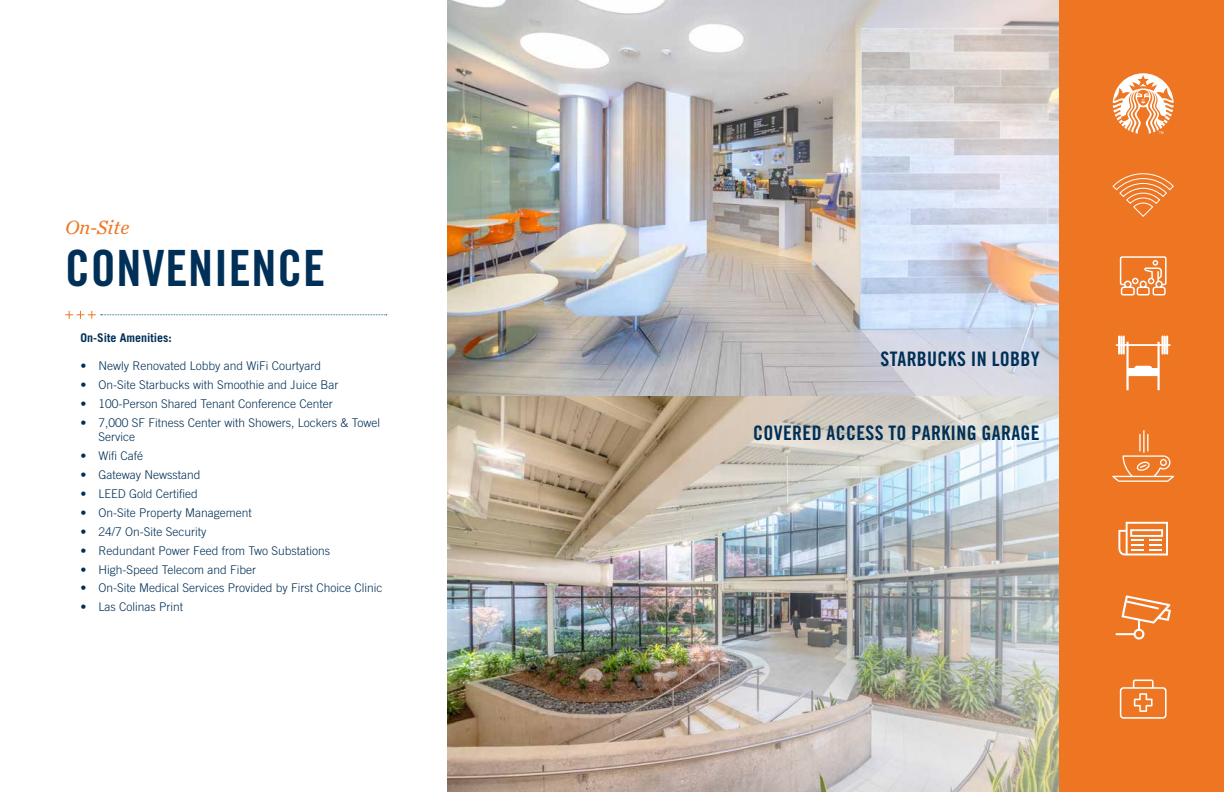
<style>
.page{position:relative;width:1224px;height:792px;background:#fff}
.page>*{position:absolute;margin:0;border:0;box-sizing:border-box;transform-origin:0 0}
.t1{font:50px "Trade Gothic LT Std Bd Cn 20";letter-spacing:.015em;color:#003057}
.t2{font:20px "Trade Gothic LT Std Bd Cn 20";letter-spacing:.015em;color:#003057}
.t3{font:italic 20px "Chronicle Text G2";color:#ee7623}
.t4{font:300 12px/14.4px "Trade Gothic LT Std";color:#003057}
.t5{font:700 12px "Trade Gothic LT Std";color:#003057}
</style>
<div class="page">
<img style="left:448px;top:0;width:219px;height:792px">
<img style="left:667px;top:0;width:393px;height:792px">
<svg style="left:65px;top:311px;width:322px;height:8px"></svg>
<div style="left:1060px;top:0;width:164px;height:792px;background:#ee7623"></div>
<svg style="left:1116px;top:596px;width:55px;height:44px"></svg>
<svg style="left:1112px;top:173px;width:62px;height:44px"></svg>
<svg style="left:1113px;top:73px;width:61px;height:61px"></svg>
<svg style="left:1120px;top:256px;width:47px;height:39px"></svg>
<svg style="left:1116px;top:335px;width:55px;height:55px"></svg>
<hr style="left:1143px;top:430px;width:2px;height:23px;background:#fff">
<svg style="left:1112px;top:434px;width:62px;height:48px"></svg>
<svg style="left:1118px;top:522px;width:50px;height:34px"></svg>
<svg style="left:1120px;top:680px;width:47px;height:39px"></svg>
<h2 class="t3" style="left:65px;top:211px;width:65px">On-Site</h2>
<h1 class="t1" style="left:65px;top:238px;width:262px">CONVENIENCE</h1>
<p class="t5" style="left:80px;top:331px;width:93px">On-Site Amenities:</p>
<p class="t4" style="left:80px;top:358px;width:242px">• Newly Renovated Lobby and WiFi Courtyard</p>
<p class="t4" style="left:80px;top:377px;width:260px">• On-Site Starbucks with Smoothie and Juice Bar</p>
<p class="t4" style="left:80px;top:396px;width:254px">• 100-Person Shared Tenant Conference Center</p>
<p class="t4" style="left:98px;top:415px;width:283px;text-indent:-18px">• 7,000 SF Fitness Center with Showers, Lockers &amp; Towel<br>Service</p>
<p class="t4" style="left:80px;top:448px;width:64px">• Wifi Café</p>
<p class="t4" style="left:80px;top:467px;width:122px">• Gateway Newsstand</p>
<p class="t4" style="left:80px;top:486px;width:119px">• LEED Gold Certified</p>
<p class="t4" style="left:80px;top:505px;width:173px">• On-Site Property Management</p>
<p class="t4" style="left:80px;top:524px;width:128px">• 24/7 On-Site Security</p>
<p class="t4" style="left:80px;top:543px;width:251px">• Redundant Power Feed from Two Substations</p>
<p class="t4" style="left:80px;top:562px;width:177px">• High-Speed Telecom and Fiber</p>
<p class="t4" style="left:80px;top:581px;width:304px">• On-Site Medical Services Provided by First Choice Clinic</p>
<p class="t4" style="left:80px;top:600px;width:104px">• Las Colinas Print</p>
<h2 class="t2" style="left:881px;top:347px;width:161px">STARBUCKS IN LOBBY</h2>
<h2 class="t2" style="left:753px;top:421px;width:288px">COVERED ACCESS TO PARKING GARAGE</h2>
</div>
